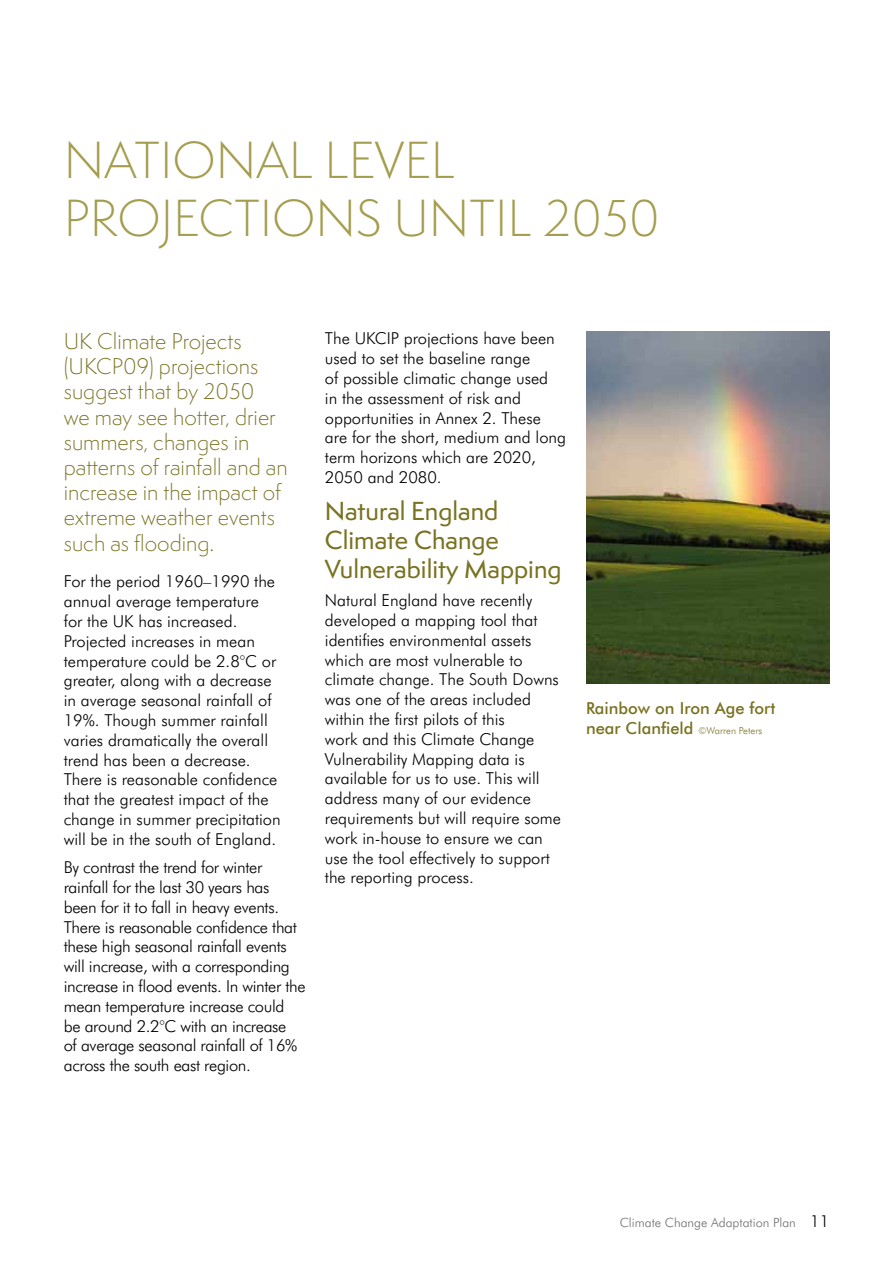
<style>
.page{position:relative;width:893px;height:1263px;background:#fff}
.page>*{position:absolute;margin:0;border:0;box-sizing:border-box;transform-origin:0 0}
.t1{font:300 48px/57.6px "Semplicita Pro";color:#a49d4e}
.t2{font:500 24px/28.8px "Semplicita Pro";color:#797221}
.t3{font:300 21px/25.2px "Semplicita Pro";color:#797221}
.t4{font:300 16.5px/19.8px "Futura BT";color:#000}
.t5{font:300 16.5px/19.8px "Futura BT";letter-spacing:-.02em;color:#000}
.t6{font:500 16.5px/19.8px "Futura BT";color:#797221}
.t7{font:300 12.75px "Futura BT";color:#706f6f}
.s1{font-weight:300;font-size:9.75px}
.s2{font-size:16.5px;color:#000}
</style>
<div class="page">
<img style="left:586px;top:332px;width:243px;height:351px">
<h1 class="t1" style="left:64px;top:131px;width:598px">NATIONAL LEVEL<br>PROJECTIONS UNTIL 2050</h1>
<p class="t3" style="left:64px;top:328px;width:225px">UK Climate Projects (UKCP09) projections suggest that by 2050<br>we may see hotter, drier summers, changes in patterns of rainfall and an increase in the impact of extreme weather events such as flooding.</p>
<p class="t4" style="left:64px;top:571px;width:218px">For the period 1960–1990 the annual average temperature for the UK has increased.<br>Projected increases in mean temperature could be 2.8°C or greater, along with a decrease in average seasonal rainfall of<br>19%. Though summer rainfall varies dramatically the overall trend has been a decrease.<br>There is reasonable confidence that the greatest impact of the change in summer precipitation will be in the south of England.</p>
<p class="t5" style="left:64px;top:857px;width:243px">By contrast the trend for winter rainfall for the last 30 years has been for it to fall in heavy events.<br>There is reasonable confidence that these high seasonal rainfall events will increase, with a corresponding increase in flood events. In winter the mean temperature increase could<br>be around 2.2°C with an increase<br>of average seasonal rainfall of 16% across the south east region.</p>
<p class="t4" style="left:325px;top:328px;width:243px">The UKCIP projections have been used to set the baseline range<br>of possible climatic change used<br>in the assessment of risk and opportunities in Annex 2. These are for the short, medium and long term horizons which are 2020,<br>2050 and 2080.</p>
<h2 class="t2" style="left:325px;top:497px;width:238px">Natural England<br>Climate Change<br>Vulnerability Mapping</h2>
<p class="t4" style="left:325px;top:590px;width:238px">Natural England have recently developed a mapping tool that identifies environmental assets which are most vulnerable to climate change. The South Downs was one of the areas included within the first pilots of this<br>work and this Climate Change<br>Vulnerability Mapping data is available for us to use. This will address many of our evidence requirements but will require some work in-house to ensure we can use the tool effectively to support the reporting process.</p>
<p class="t6" style="left:586px;top:698px;width:191px">Rainbow on Iron Age fort near Clanfield <span class="s1">©Warren Peters</span></p>
<p class="t7" style="left:620px;top:1214px;width:211px">Climate Change Adaptation Plan <span class="s2">11</span></p>
</div>
